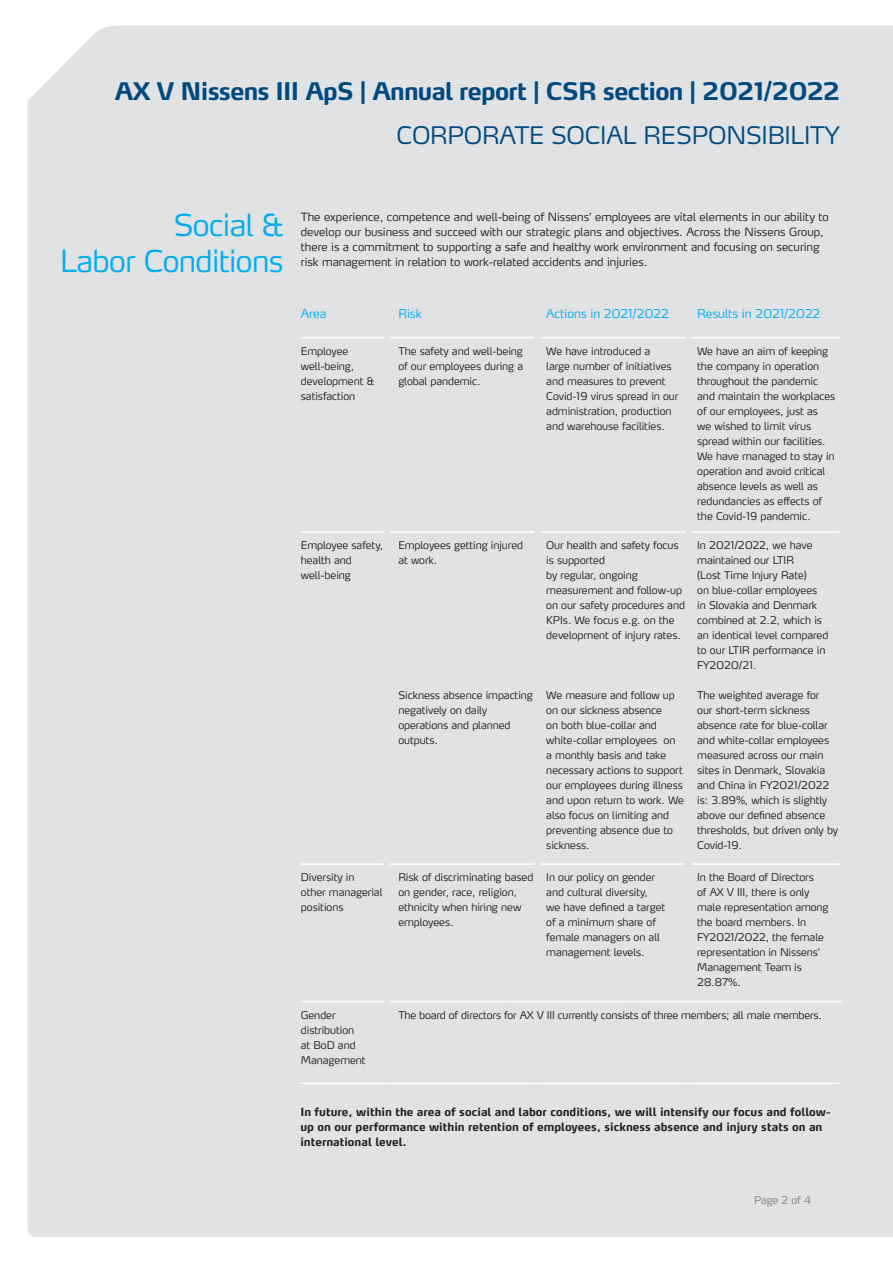
<style>
.page{position:relative;width:893px;height:1263px;background:#fff}
.page>*{position:absolute;margin:0;border:0;box-sizing:border-box;transform-origin:0 0}
.Header_Prio{font:300 30px "Max LF";letter-spacing:-.02em;color:#00aeef}
.Header_Prio-2{font:700 24px "Max LF";letter-spacing:-.03em;color:#004a7f}
.Header_Prio-3{font:300 24px "Max LF";letter-spacing:-.01em;color:#004a7f}
.Body{font:300 12px "Max LF";letter-spacing:-.005em;color:#00aeef}
.t1{font:300 11.25px/15px "Max LF";color:#231f20}
.t2{font:700 11.25px/15px "Max LF";color:#231f20}
.Body-2{font:300 10.5px/15px "Max LF";letter-spacing:-.005em;color:#231f20}
.Header_Prio-4{font:300 10.5px "Max LF";letter-spacing:-.01em;color:#808285}
</style>
<div class="page">
<div style="left:27px;top:101px;width:866px;height:1136px;background:#e1e2e4"></div>
<div style="left:28px;top:25px;width:865px;height:76px;background:#e1e2e4"></div>
<hr style="left:301px;top:337px;width:83px;height:1px;background:#fff">
<hr style="left:390px;top:337px;width:145px;height:1px;background:#fff">
<hr style="left:541px;top:337px;width:145px;height:1px;background:#fff">
<hr style="left:692px;top:337px;width:148px;height:1px;background:#fff">
<div style="left:384px;top:289px;width:6px;height:49px;background:#e1e2e4"></div>
<div style="left:535px;top:289px;width:6px;height:49px;background:#e1e2e4"></div>
<div style="left:686px;top:289px;width:6px;height:49px;background:#e1e2e4"></div>
<div style="left:384px;top:338px;width:6px;height:248px;background:#e1e2e4"></div>
<div style="left:535px;top:338px;width:6px;height:248px;background:#e1e2e4"></div>
<div style="left:686px;top:338px;width:6px;height:248px;background:#e1e2e4"></div>
<hr style="left:301px;top:531px;width:83px;height:2px;background:#fff">
<hr style="left:390px;top:531px;width:145px;height:2px;background:#fff">
<hr style="left:541px;top:531px;width:145px;height:2px;background:#fff">
<hr style="left:692px;top:531px;width:148px;height:2px;background:#fff">
<div style="left:384px;top:532px;width:6px;height:383px;background:#e1e2e4"></div>
<div style="left:535px;top:532px;width:6px;height:383px;background:#e1e2e4"></div>
<div style="left:686px;top:532px;width:6px;height:383px;background:#e1e2e4"></div>
<hr style="left:301px;top:863px;width:83px;height:2px;background:#fff">
<hr style="left:390px;top:863px;width:145px;height:2px;background:#fff">
<hr style="left:541px;top:863px;width:145px;height:2px;background:#fff">
<hr style="left:692px;top:863px;width:148px;height:2px;background:#fff">
<div style="left:384px;top:864px;width:6px;height:150px;background:#e1e2e4"></div>
<div style="left:535px;top:864px;width:6px;height:150px;background:#e1e2e4"></div>
<div style="left:686px;top:864px;width:6px;height:150px;background:#e1e2e4"></div>
<hr style="left:301px;top:1001px;width:83px;height:1px;background:#fff">
<hr style="left:390px;top:1001px;width:114px;height:1px;background:#fff">
<hr style="left:504px;top:1001px;width:128px;height:1px;background:#fff">
<hr style="left:632px;top:1001px;width:210px;height:1px;background:#fff">
<div style="left:501px;top:981px;width:6px;height:20px;background:#e1e2e4"></div>
<div style="left:629px;top:981px;width:6px;height:20px;background:#e1e2e4"></div>
<div style="left:384px;top:1001px;width:6px;height:158px;background:#e1e2e4"></div>
<hr style="left:300px;top:1082px;width:86px;height:2px;background:#fff">
<hr style="left:386px;top:1082px;width:151px;height:2px;background:#fff">
<hr style="left:537px;top:1082px;width:151px;height:2px;background:#fff">
<hr style="left:688px;top:1082px;width:151px;height:2px;background:#fff">
<div style="left:383px;top:1063px;width:6px;height:19px;background:#e1e2e4"></div>
<div style="left:534px;top:1063px;width:6px;height:19px;background:#e1e2e4"></div>
<div style="left:685px;top:1063px;width:6px;height:19px;background:#e1e2e4"></div>
<p class="Header_Prio-2" style="left:115px;top:76px;width:727px">AX V Nissens III ApS | Annual report | CSR section | 2021/2022</p>
<p class="Header_Prio-3" style="left:397px;top:120px;width:445px">CORPORATE SOCIAL RESPONSIBILITY</p>
<p class="Header_Prio" style="left:174px;top:206px;width:111px">Social &amp;</p>
<p class="Header_Prio" style="left:60px;top:242px;width:225px">Labor Conditions</p>
<p class="t1" style="left:301px;top:209px;width:529px">The experience, competence and well-being of Nissens’ employees are vital elements in our ability to develop our business and succeed with our strategic plans and objectives. Across the Nissens Group, there is a commitment to supporting a safe and healthy work environment and focusing on securing risk management in relation to work-related accidents and injuries.</p>
<p class="Body" style="left:301px;top:306px;width:27px">Area</p>
<p class="Body" style="left:398px;top:306px;width:25px">Risk</p>
<p class="Body" style="left:546px;top:306px;width:124px">Actions in 2021/2022</p>
<p class="Body" style="left:697px;top:306px;width:124px">Results in 2021/2022</p>
<p class="Body-2" style="left:301px;top:343px;width:75px">Employee well-being, development &amp; satisfaction</p>
<p class="Body-2" style="left:398px;top:343px;width:126px;text-align:justify">The safety and well-being of our employees during a global pandemic.</p>
<p class="Body-2" style="left:546px;top:343px;width:134px">We have introduced a<br>large number of initiatives and measures to prevent<br>Covid-19 virus spread in our administration, production and warehouse facilities.</p>
<p class="Body-2" style="left:697px;top:343px;width:139px">We have an aim of keeping the company in operation throughout the pandemic and maintain the workplaces of our employees, just as<br>we wished to limit virus spread within our facilities.<br>We have managed to stay in operation and avoid critical absence levels as well as redundancies as effects of the Covid-19 pandemic.</p>
<p class="Body-2" style="left:301px;top:538px;width:84px">Employee safety, health and well-being</p>
<p class="Body-2" style="left:398px;top:538px;width:126px">Employees getting injured at work.</p>
<p class="Body-2" style="left:697px;top:538px;width:133px">In 2021/2022, we have maintained our LTIR<br>(Lost Time Injury Rate)<br>on blue-collar employees in Slovakia and Denmark combined at 2.2, which is an identical level compared to our LTIR performance in<br>FY2020/21.</p>
<p class="Body-2" style="left:697px;top:688px;width:142px">The weighted average for<br>our short-term sickness absence rate for blue-collar and white-collar employees measured across our main sites in Denmark, Slovakia and China in FY2021/2022 is: 3.89%, which is slightly above our defined absence thresholds, but driven only by<br>Covid-19.</p>
<p class="Body-2" style="left:546px;top:538px;width:134px">Our health and safety focus is supported</p>
<p class="Body-2" style="left:546px;top:568px;width:140px">by regular, ongoing measurement and follow-up on our safety procedures and<br>KPIs. We focus e.g. on the development of injury rates.</p>
<p class="Body-2" style="left:398px;top:688px;width:136px">Sickness absence impacting negatively on daily operations and planned outputs.</p>
<p class="Body-2" style="left:546px;top:688px;width:139px">We measure and follow up on our sickness absence<br>on both blue-collar and white-collar employees on<br>a monthly basis and take necessary actions to support our employees during illness and upon return to work. We also focus on limiting and preventing absence due to sickness.</p>
<p class="Body-2" style="left:301px;top:869px;width:83px">Diversity in<br>other managerial positions</p>
<p class="Body-2" style="left:398px;top:869px;width:136px">Risk of discriminating based on gender, race, religion, ethnicity when hiring new employees.</p>
<p class="Body-2" style="left:546px;top:869px;width:120px">In our policy on gender and cultural diversity,<br>we have defined a target of a minimum share of female managers on all management levels.</p>
<p class="Body-2" style="left:697px;top:869px;width:133px">In the Board of Directors<br>of AX V III, there is only male representation among the board members. In<br>FY2021/2022, the female representation in Nissens’<br>Management Team is<br>28.87%.</p>
<p class="Body-2" style="left:301px;top:1007px;width:66px">Gender distribution at BoD and<br>Management</p>
<p class="Body-2" style="left:398px;top:1007px;width:425px">The board of directors for AX V III currently consists of three members; all male members.</p>
<p class="t2" style="left:300px;top:1104px;width:532px">In future, within the area of social and labor conditions, we will intensify our focus and follow&shy;up on our performance within retention of employees, sickness absence and injury stats on an international level.</p>
<p class="Header_Prio-4" style="left:754px;top:1193px;width:59px">Page 2 of 4</p>
</div>
